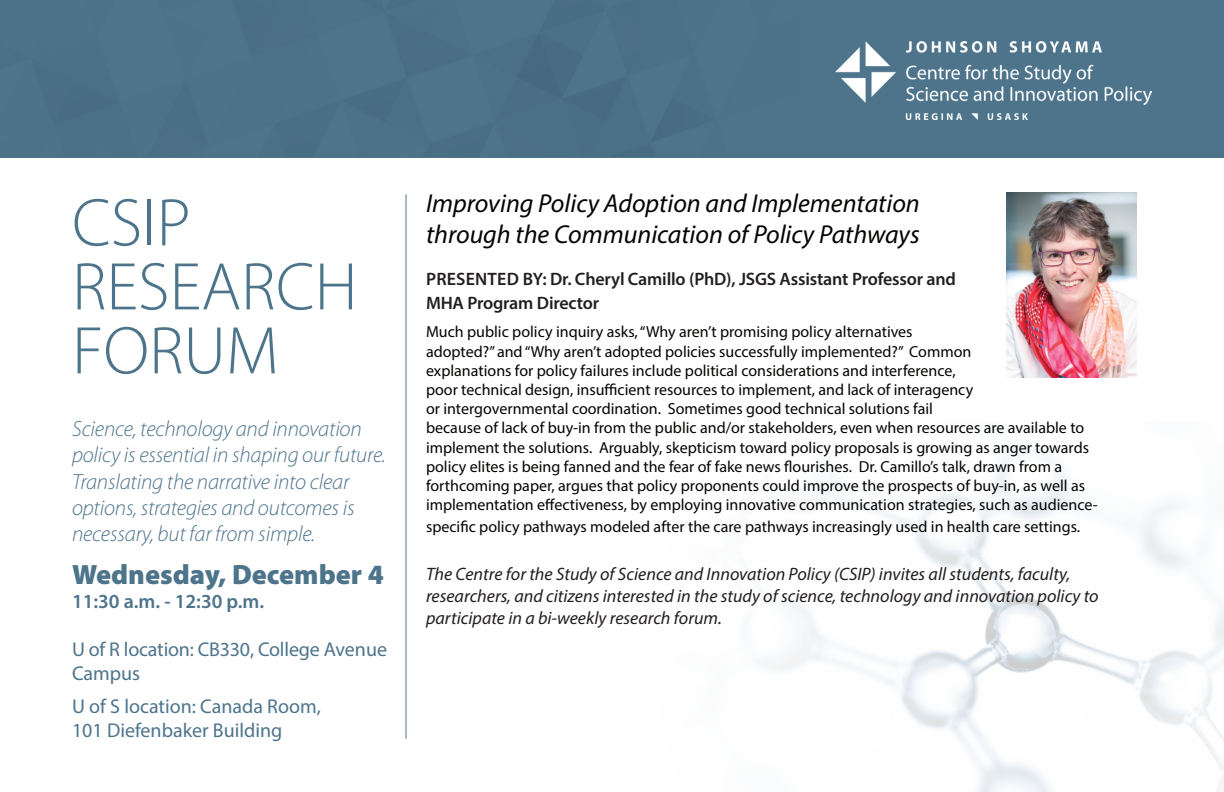
<style>
.page{position:relative;width:1224px;height:792px;background:#fff}
.page>*{position:absolute;margin:0;border:0;box-sizing:border-box;transform-origin:0 0}
.t1{font:300 68px/64px "Myriad Pro";color:#4d748b}
.t2{font:900 28px "Myriad Pro";color:#4d748b}
.t3{font:italic 26px/31.2px "Myriad Pro";color:#040503}
.t4{font:italic 300 22px/26.4px "Myriad Pro";letter-spacing:-.01em;color:#4d748b}
.t5{font:20px/24px "Myriad Pro";color:#4d748b}
.t6{font:600 20px "Myriad Pro";color:#4d748b}
.t7{font:italic 18px/21.6px "Myriad Pro";color:#231f20}
.t8{font:600 18px/24px "Myriad Pro";letter-spacing:-.01em;color:#231f20}
.t9{font:16px/19.2px "Myriad Pro";color:#040503}
</style>
<div class="page">
<img style="left:780px;top:453px;width:444px;height:339px">
<div style="left:0;top:0;width:1224px;height:158px;background:#4d748b"></div>
<img style="left:835px;top:41px;width:317px;height:78px">
<hr style="left:406px;top:194px;width:1px;height:545px;background:#4d748b">
<img style="left:1006px;top:192px;width:131px;height:186px">
<h1 class="t1" style="left:72px;top:190px;width:287px">CSIP<br>RESEARCH<br>FORUM</h1>
<h3 class="t4" style="left:72px;top:415px;width:315px">Science, technology and innovation policy is essential in shaping our future.<br>Translating the narrative into clear options, strategies and outcomes is necessary, but far from simple.</h3>
<h2 class="t2" style="left:72px;top:556px;width:313px">Wednesday, December 4</h2>
<p class="t6" style="left:72px;top:589px;width:194px">11:30 a.m. - 12:30 p.m.</p>
<p class="t5" style="left:72px;top:637px;width:317px">U of R location: CB330, College Avenue<br>Campus</p>
<p class="t5" style="left:72px;top:694px;width:250px">U of S location: Canada Room,<br>101 Diefenbaker Building</p>
<h3 class="t3" style="left:426px;top:187px;width:495px">Improving Policy Adoption and Implementation through the Communication of Policy Pathways</h3>
<p class="t8" style="left:426px;top:267px;width:532px">PRESENTED BY: Dr. Cheryl Camillo (PhD), JSGS Assistant Professor and<br>MHA Program Director</p>
<p class="t9" style="left:426px;top:322px;width:673px">Much public policy inquiry asks, “Why aren’t promising policy alternatives<br>adopted?” and “Why aren’t adopted policies successfully implemented?” Common<br>explanations for policy failures include political considerations and interference,<br>poor technical design, insufficient resources to implement, and lack of interagency<br>or intergovernmental coordination. Sometimes good technical solutions fail<br>because of lack of buy-in from the public and/or stakeholders, even when resources are available to implement the solutions. Arguably, skepticism toward policy proposals is growing as anger towards policy elites is being fanned and the fear of fake news flourishes. Dr. Camillo’s talk, drawn from a forthcoming paper, argues that policy proponents could improve the prospects of buy-in, as well as implementation effectiveness, by employing innovative communication strategies, such as audience-</p>
<p class="t9" style="left:426px;top:516px;width:656px">specific policy pathways modeled after the care pathways increasingly used in health care settings.</p>
<p class="t7" style="left:426px;top:563px;width:674px">The Centre for the Study of Science and Innovation Policy (CSIP) invites all students, faculty, researchers, and citizens interested in the study of science, technology and innovation policy to participate in a bi-weekly research forum.</p>
</div>
